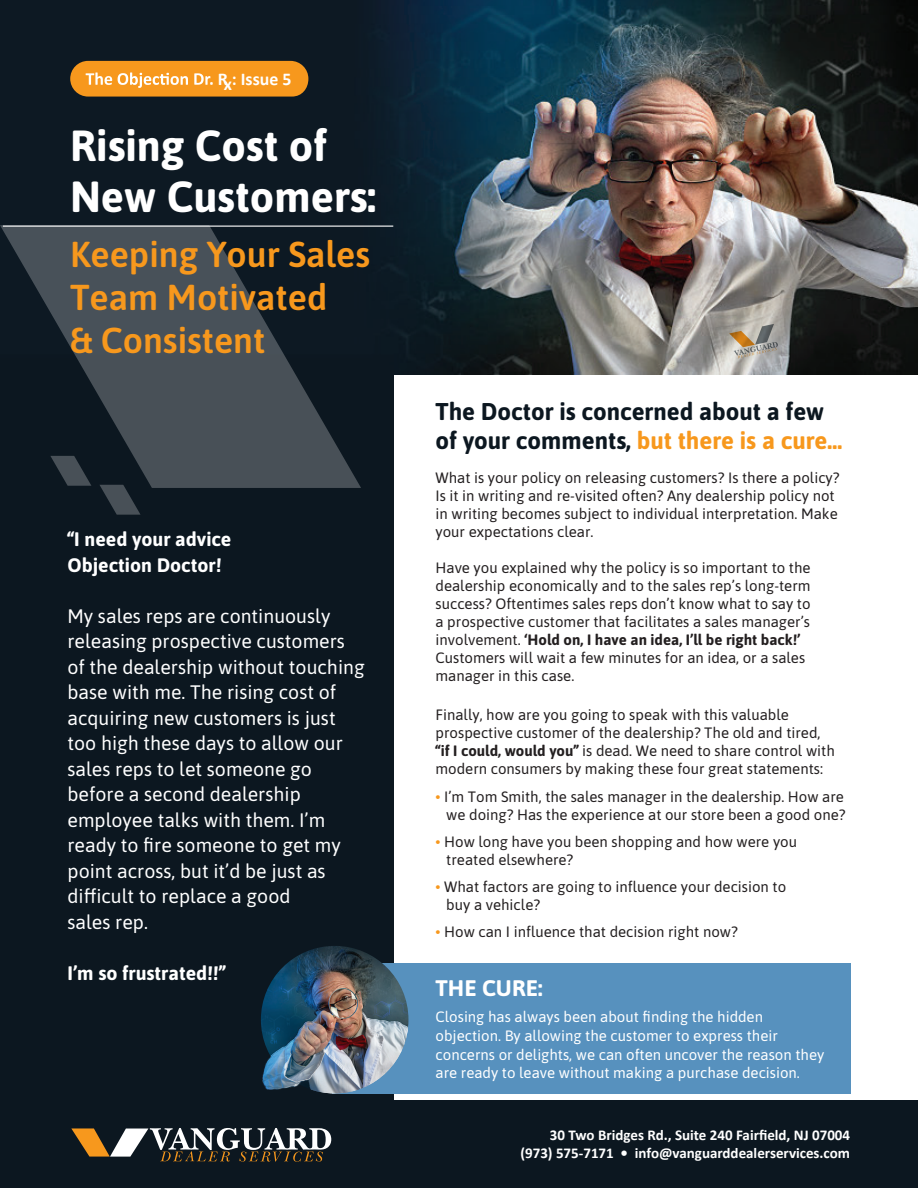
<style>
.page{position:relative;width:918px;height:1188px;background:#fff}
.page>*{position:absolute;margin:0;border:0;box-sizing:border-box;transform-origin:0 0}
.t1{font:700 43.5px/51.8px "Asap";color:#fff}
.t2{font:600 36px/42.8px "Asap";color:#f7981d}
.t3{font:700 24.3px/28.8px "Asap";color:#0c1720}
.t4{font:700 22.5px "Asap";color:#fff}
.t5{font:19.5px/25.5px "Asap";color:#fff}
.t6{font:700 19.5px/25.5px "Asap";color:#fff}
.t7{font:700 18px "Calibri";color:#fff}
.t8{font:15px/18px "Asap";color:#231f20}
.t9{font:15px/18.8px "Asap";color:#fff}
.t10{font:700 15px/18px "Calibri";color:#fff;text-align:right}
.s1{color:#f7981d}
.s2{font-weight:700}
</style>
<div class="page">
<img style="left:0;top:0;width:918px;height:374px">
<div style="left:0;top:354px;width:393px;height:834px;background:#0c1720"></div>
<div style="left:70px;top:61px;width:238px;height:36px;background:#f7981d;border-radius:18px"></div>
<svg style="left:0;top:225px;width:361px;height:263px;fill:#485057"></svg>
<svg style="left:99px;top:485px;width:42px;height:30px"></svg>
<svg style="left:50px;top:456px;width:41px;height:30px"></svg>
<svg style="left:917px;top:0;width:1px;height:189px"></svg>
<svg style="left:729px;top:324px;width:49px;height:34px;background:#aca291"></svg>
<svg style="left:86px;top:72px;width:127px;height:16px"></svg>
<hr style="left:3px;top:226px;width:390px;height:1px;background:#fff">
<div style="left:332px;top:963px;width:518px;height:130px;background:#5791be"></div>
<img style="left:261px;top:946px;width:147px;height:147px">
<div style="left:0;top:1100px;width:918px;height:88px;background:#0c1720"></div>
<svg style="left:71px;top:1128px;width:260px;height:34px"></svg>
<p class="t7" style="left:218px;top:66px;width:75px">Rx: Issue 5</p>
<h1 class="t1" style="left:70px;top:117px;width:308px">Rising Cost of<br>New Customers:</h1>
<h2 class="t2" style="left:70px;top:231px;width:302px">Keeping Your Sales<br>Team Motivated<br>&amp; Consistent</h2>
<h3 class="t6" style="left:68px;top:526px;width:165px">“I need your advice<br>Objection Doctor!</h3>
<p class="t5" style="left:68px;top:602px;width:299px">My sales reps are continuously releasing prospective customers of the dealership without touching base with me. The rising cost of acquiring new customers is just too high these days to allow our sales reps to let someone go before a second dealership employee talks with them. I’m ready to fire someone to get my point across, but it’d be just as difficult to replace a good<br>sales rep.</p>
<h3 class="t6" style="left:68px;top:959px;width:160px">I’m so frustrated!!”</h3>
<h3 class="t3" style="left:436px;top:396px;width:408px">The Doctor is concerned about a few of your comments, <span class="s1">but there is a cure…</span></h3>
<p class="t8" style="left:436px;top:468px;width:405px">What is your policy on releasing customers? Is there a policy?<br>Is it in writing and re-visited often? Any dealership policy not in writing becomes subject to individual interpretation. Make your expectations clear.</p>
<p class="t8" style="left:436px;top:558px;width:377px">Have you explained why the policy is so important to the dealership economically and to the sales rep’s long-term success? Oftentimes sales reps don’t know what to say to a prospective customer that facilitates a sales manager’s involvement. <span class="s2">‘Hold on, I have an idea, I’ll be right back!’ </span>Customers will wait a few minutes for an idea, or a sales manager in this case.</p>
<p class="t8" style="left:436px;top:705px;width:401px">Finally, how are you going to speak with this valuable prospective customer of the dealership? The old and tired, <span class="s2">“if I could, would you”</span> is dead. We need to share control with modern consumers by making these four great statements:</p>
<p class="t8" style="left:436px;top:787px;width:411px;text-align:right"><span class="s1">•</span> I’m Tom Smith, the sales manager in the dealership. How are we doing? Has the experience at our store been a good one?</p>
<p class="t8" style="left:446px;top:832px;width:352px;text-indent:-11px"><span class="s1">•</span> How long have you been shopping and how were you treated elsewhere?</p>
<p class="t8" style="left:446px;top:877px;width:341px;text-indent:-11px"><span class="s1">•</span> What factors are going to influence your decision to buy a vehicle?</p>
<p class="t8" style="left:436px;top:922px;width:304px"><span class="s1">•</span> How can I influence that decision right now?</p>
<h3 class="t4" style="left:436px;top:972px;width:108px">THE CURE:</h3>
<p class="t9" style="left:436px;top:1007px;width:390px">Closing has always been about finding the hidden objection. By allowing the customer to express their concerns or delights, we can often uncover the reason they are ready to leave without making a purchase decision.</p>
<p class="t10" style="left:520px;top:1126px;width:331px">30 Two Bridges Rd., Suite 240 Fairfield, NJ 07004 (973) 575-7171 • info@vanguarddealerservices.com</p>
</div>
